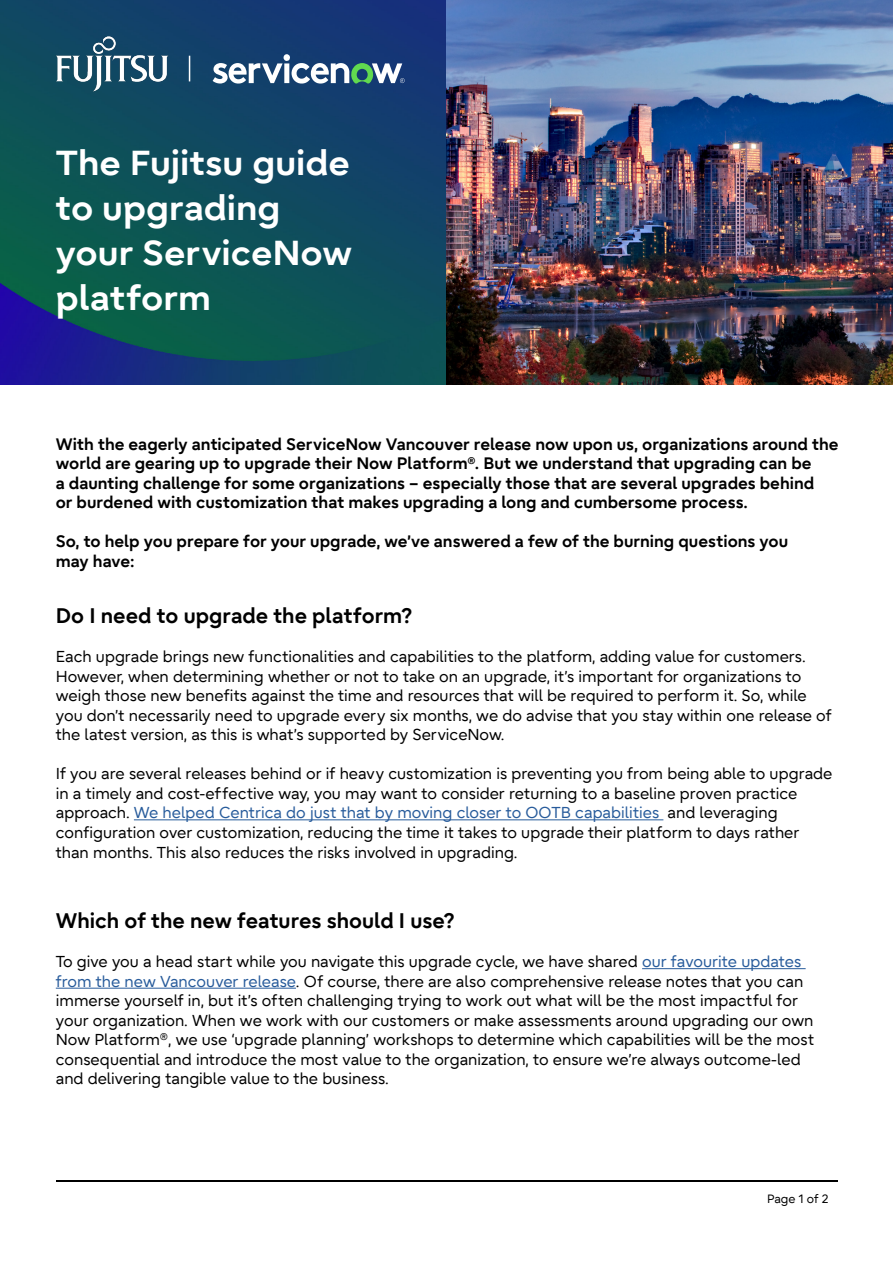
<style>
.page{position:relative;width:893px;height:1263px;background:#fff}
.page>*{position:absolute;margin:0;border:0;box-sizing:border-box;transform-origin:0 0}
.t1{font:700 34.5px/45px "Fujitsu Infinity Pro";color:#fff;scale:1.05 1}
.t2{font:700 21px "Fujitsu Infinity Pro";color:#000}
.t3{font:700 16.5px/19.5px "Fujitsu Infinity Pro";color:#000}
.t4{font:15.75px/19.5px "Fujitsu Infinity Pro";color:#000}
.t5{font:12px "Fujitsu Infinity Pro";color:#000}
.s1{color:#275b9b}
</style>
<div class="page">
<img style="left:0;top:0;width:446px;height:385px">
<hr style="left:134px;top:819px;width:529px;height:1px;background:#275b9b">
<hr style="left:642px;top:968px;width:164px;height:1px;background:#275b9b">
<hr style="left:56px;top:988px;width:240px;height:1px;background:#275b9b">
<img style="left:38px;top:25px;width:148px;height:84px">
<svg style="left:189px;top:56px;width:1px;height:25px"></svg>
<hr style="left:56px;top:1180px;width:781px;height:2px;background:#000">
<img style="left:446px;top:0;width:447px;height:385px">
<svg style="left:213px;top:54px;width:192px;height:30px"></svg>
<h1 class="t1" style="left:56px;top:140px;width:284px">The Fujitsu guide to upgrading your ServiceNow platform</h1>
<p class="t3" style="left:56px;top:434px;width:784px">With the eagerly anticipated ServiceNow Vancouver release now upon us, organizations around the world are gearing up to upgrade their Now Platform<sup>®</sup>. But we understand that upgrading can be<br>a daunting challenge for some organizations – especially those that are several upgrades behind<br>or burdened with customization that makes upgrading a long and cumbersome process.</p>
<p class="t3" style="left:56px;top:532px;width:734px">So, to help you prepare for your upgrade, we’ve answered a few of the burning questions you may have:</p>
<h2 class="t2" style="left:56px;top:602px;width:358px">Do I need to upgrade the platform?</h2>
<p class="t4" style="left:56px;top:647px;width:777px">Each upgrade brings new functionalities and capabilities to the platform, adding value for customers.<br>However, when determining whether or not to take on an upgrade, it’s important for organizations to weigh those new benefits against the time and resources that will be required to perform it. So, while you don’t necessarily need to upgrade every six months, we do advise that you stay within one release of the latest version, as this is what’s supported by ServiceNow.</p>
<p class="t4" style="left:56px;top:764px;width:778px">If you are several releases behind or if heavy customization is preventing you from being able to upgrade in a timely and cost-ef fective way, you may want to consider returning to a baseline proven practice approach. <span class="s1">We helped Centrica do just that by moving closer to OOTB capabilities</span> and leveraging configuration over customization, reducing the time it takes to upgrade their platform to days rather than months. This also reduces the risks involved in upgrading.</p>
<h2 class="t2" style="left:56px;top:907px;width:400px">Which of the new features should I use?</h2>
<p class="t4" style="left:56px;top:952px;width:760px">To give you a head start while you navigate this upgrade cycle, we have shared <span class="s1">our favourite updates from the new Vancouver release</span>. Of course, there are also comprehensive release notes that you can immerse yourself in, but it’s often challenging trying to work out what will be the most impactful for your organization. When we work with our customers or make assessments around upgrading our own Now Platform<sup>®</sup>, we use ‘upgrade planning’ workshops to determine which capabilities will be the most consequential and introduce the most value to the organization, to ensure we’re always outcome-led and delivering tangible value to the business.</p>
<p class="t5" style="left:767px;top:1191px;width:63px">Page 1 of 2</p>
</div>
